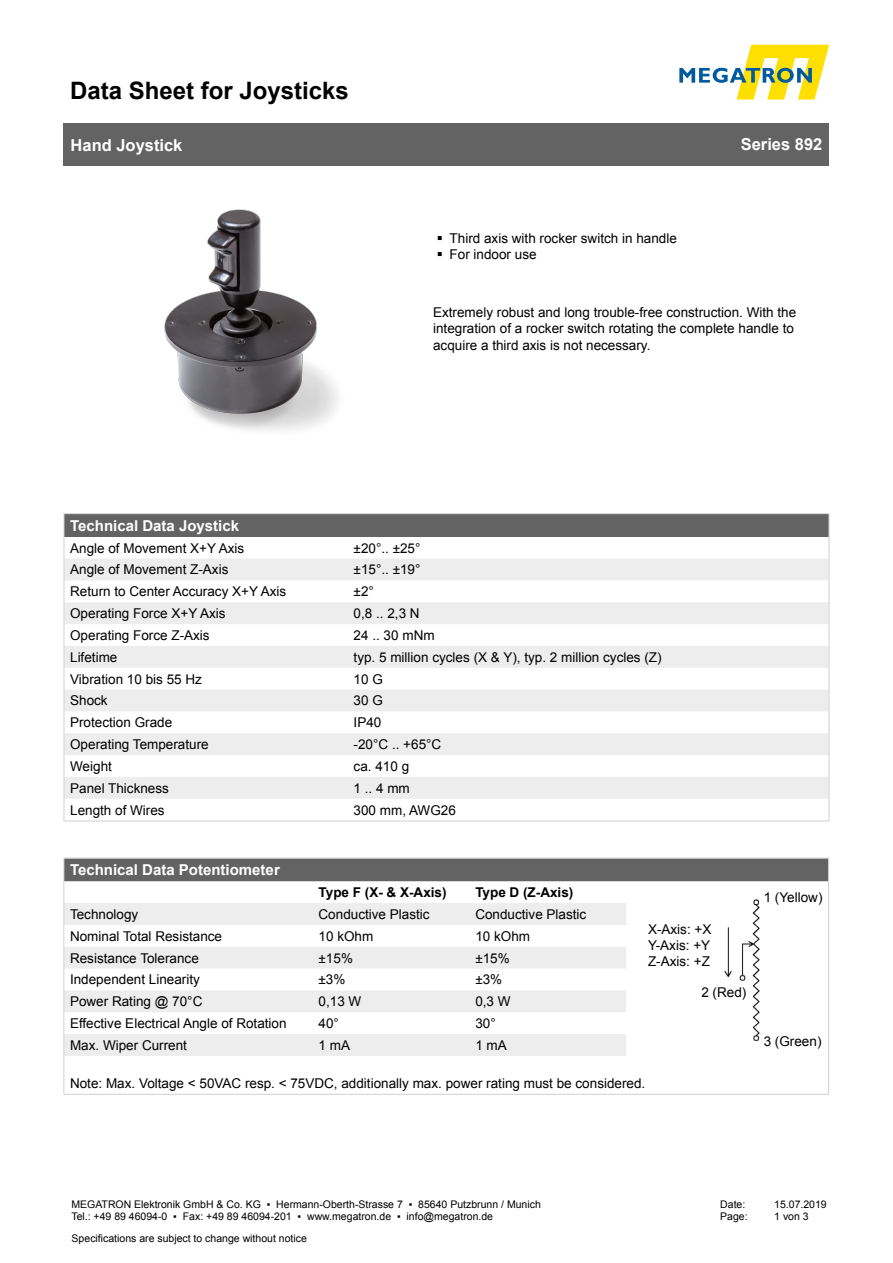
<style>
.page{position:relative;width:893px;height:1263px;background:#fff}
.page>*{position:absolute;margin:0;border:0;box-sizing:border-box;transform-origin:0 0}
.t1{font:700 24px "Arial";color:#000}
.t2{font:700 16.5px "Arial";color:#fff}
.t3{font:700 15px "Arial";color:#fff}
.t4{font:13.5px/16.2px "Arial";color:#000}
.t5{font:700 13.5px "Arial";color:#000}
.t6{font:10.5px "Arial";color:#000}
</style>
<div class="page">
<svg style="left:679px;top:45px;width:150px;height:55px"></svg>
<div style="left:64px;top:123px;width:765px;height:43px;background:#646363"></div>
<div style="left:66px;top:860px;width:761px;height:21px;background:#646363"></div>
<svg style="left:66px;top:903px;width:560px;height:153px;fill:#ededed"></svg>
<div style="left:64px;top:858px;width:765px;height:236px;border:1px solid #d0d0d0"></div>
<div style="left:64px;top:514px;width:765px;height:23px;background:#646363"></div>
<svg style="left:66px;top:559px;width:761px;height:240px;fill:#ededed"></svg>
<img style="left:724px;top:899px;width:36px;height:142px">
<img style="left:164px;top:209px;width:174px;height:222px">
<h1 class="t1" style="left:70px;top:74px;width:280px">Data Sheet for Joysticks</h1>
<p class="t2" style="left:71px;top:134px;width:113px">Hand Joystick</p>
<p class="t2" style="left:741px;top:133px;width:83px">Series 892</p>
<p class="t4" style="left:450px;top:230px;width:229px">Third axis with rocker switch in handle</p>
<p class="t4" style="left:450px;top:247px;width:89px">For indoor use</p>
<p class="t4" style="left:433px;top:304px;width:365px">Extremely robust and long trouble-free construction. With the integration of a rocker switch rotating the complete handle to acquire a third axis is not necessary.</p>
<p class="t3" style="left:70px;top:515px;width:170px">Technical Data Joystick</p>
<p class="t4" style="left:70px;top:540px;width:176px">Angle of Movement X+Y Axis</p>
<p class="t4" style="left:354px;top:540px;width:68px">±20°.. ±25°</p>
<p class="t4" style="left:70px;top:562px;width:160px">Angle of Movement Z-Axis</p>
<p class="t4" style="left:354px;top:562px;width:68px">±15°.. ±19°</p>
<p class="t4" style="left:70px;top:584px;width:218px">Return to Center Accuracy X+Y Axis</p>
<p class="t4" style="left:354px;top:584px;width:22px">±2°</p>
<p class="t4" style="left:70px;top:605px;width:157px">Operating Force X+Y Axis</p>
<p class="t4" style="left:354px;top:605px;width:68px">0,8 .. 2,3 N</p>
<p class="t4" style="left:70px;top:627px;width:141px">Operating Force Z-Axis</p>
<p class="t4" style="left:354px;top:627px;width:83px">24 .. 30 mNm</p>
<p class="t4" style="left:70px;top:649px;width:49px">Lifetime</p>
<p class="t4" style="left:354px;top:649px;width:310px">typ. 5 million cycles (X &amp; Y), typ. 2 million cycles (Z)</p>
<p class="t4" style="left:70px;top:671px;width:133px">Vibration 10 bis 55 Hz</p>
<p class="t4" style="left:354px;top:671px;width:31px">10 G</p>
<p class="t4" style="left:70px;top:693px;width:39px">Shock</p>
<p class="t4" style="left:354px;top:693px;width:31px">30 G</p>
<p class="t4" style="left:70px;top:714px;width:104px">Protection Grade</p>
<p class="t4" style="left:354px;top:714px;width:29px">IP40</p>
<p class="t4" style="left:70px;top:736px;width:140px">Operating Temperature</p>
<p class="t4" style="left:354px;top:736px;width:89px">-20°C .. +65°C</p>
<p class="t4" style="left:70px;top:758px;width:43px">Weight</p>
<p class="t4" style="left:354px;top:758px;width:57px">ca. 410 g</p>
<p class="t4" style="left:70px;top:780px;width:100px">Panel Thickness</p>
<p class="t4" style="left:354px;top:780px;width:58px">1 .. 4 mm</p>
<p class="t4" style="left:70px;top:802px;width:96px">Length of Wires</p>
<p class="t4" style="left:354px;top:802px;width:104px">300 mm, AWG26</p>
<p class="t3" style="left:70px;top:860px;width:211px">Technical Data Potentiometer</p>
<p class="t5" style="left:319px;top:883px;width:130px">Type F (X- &amp; X-Axis)</p>
<p class="t5" style="left:475px;top:883px;width:100px">Type D (Z-Axis)</p>
<p class="t4" style="left:70px;top:906px;width:70px">Technology</p>
<p class="t4" style="left:319px;top:906px;width:113px">Conductive Plastic</p>
<p class="t4" style="left:475px;top:906px;width:113px">Conductive Plastic</p>
<p class="t4" style="left:70px;top:928px;width:154px">Nominal Total Resistance</p>
<p class="t4" style="left:319px;top:928px;width:56px">10 kOhm</p>
<p class="t4" style="left:475px;top:928px;width:56px">10 kOhm</p>
<p class="t4" style="left:70px;top:950px;width:130px">Resistance Tolerance</p>
<p class="t4" style="left:319px;top:950px;width:36px">±15%</p>
<p class="t4" style="left:475px;top:950px;width:36px">±15%</p>
<p class="t4" style="left:70px;top:972px;width:131px">Independent Linearity</p>
<p class="t4" style="left:319px;top:972px;width:28px">±3%</p>
<p class="t4" style="left:475px;top:972px;width:28px">±3%</p>
<p class="t4" style="left:70px;top:993px;width:134px">Power Rating @ 70°C</p>
<p class="t4" style="left:319px;top:993px;width:44px">0,13 W</p>
<p class="t4" style="left:475px;top:993px;width:37px">0,3 W</p>
<p class="t4" style="left:70px;top:1015px;width:218px">Effective Electrical Angle of Rotation</p>
<p class="t4" style="left:319px;top:1015px;width:22px">40°</p>
<p class="t4" style="left:475px;top:1015px;width:22px">30°</p>
<p class="t4" style="left:70px;top:1037px;width:119px">Max. Wiper Current</p>
<p class="t4" style="left:319px;top:1037px;width:33px">1 mA</p>
<p class="t4" style="left:475px;top:1037px;width:33px">1 mA</p>
<p class="t4" style="left:70px;top:1075px;width:577px">Note: Max. Voltage &lt; 50VAC resp. &lt; 75VDC, additionally max. power rating must be considered.</p>
<p class="t4" style="left:648px;top:921px;width:65px">X-Axis: +X</p>
<p class="t4" style="left:648px;top:937px;width:64px">Y-Axis: +Y</p>
<p class="t4" style="left:648px;top:953px;width:63px">Z-Axis: +Z</p>
<p class="t4" style="left:701px;top:984px;width:47px">2 (Red)</p>
<p class="t4" style="left:764px;top:889px;width:60px">1 (Yellow)</p>
<p class="t4" style="left:764px;top:1034px;width:59px">3 (Green)</p>
<p class="t6" style="left:71px;top:1197px;width:471px">MEGATRON Elektronik GmbH &amp; Co. KG ▪ Hermann-Oberth-Strasse 7 ▪ 85640 Putzbrunn / Munich</p>
<p class="t6" style="left:71px;top:1210px;width:423px">Tel.: +49 89 46094-0 ▪ Fax: +49 89 46094-201 ▪ www.megatron.de ▪ info@megatron.de</p>
<p class="t6" style="left:72px;top:1231px;width:237px">Specifications are subject to change without notice</p>
<p class="t6" style="left:720px;top:1197px;width:27px">Date:</p>
<p class="t6" style="left:774px;top:1197px;width:54px">15.07.2019</p>
<p class="t6" style="left:720px;top:1210px;width:29px">Page:</p>
<p class="t6" style="left:774px;top:1210px;width:36px">1 von 3</p>
</div>
